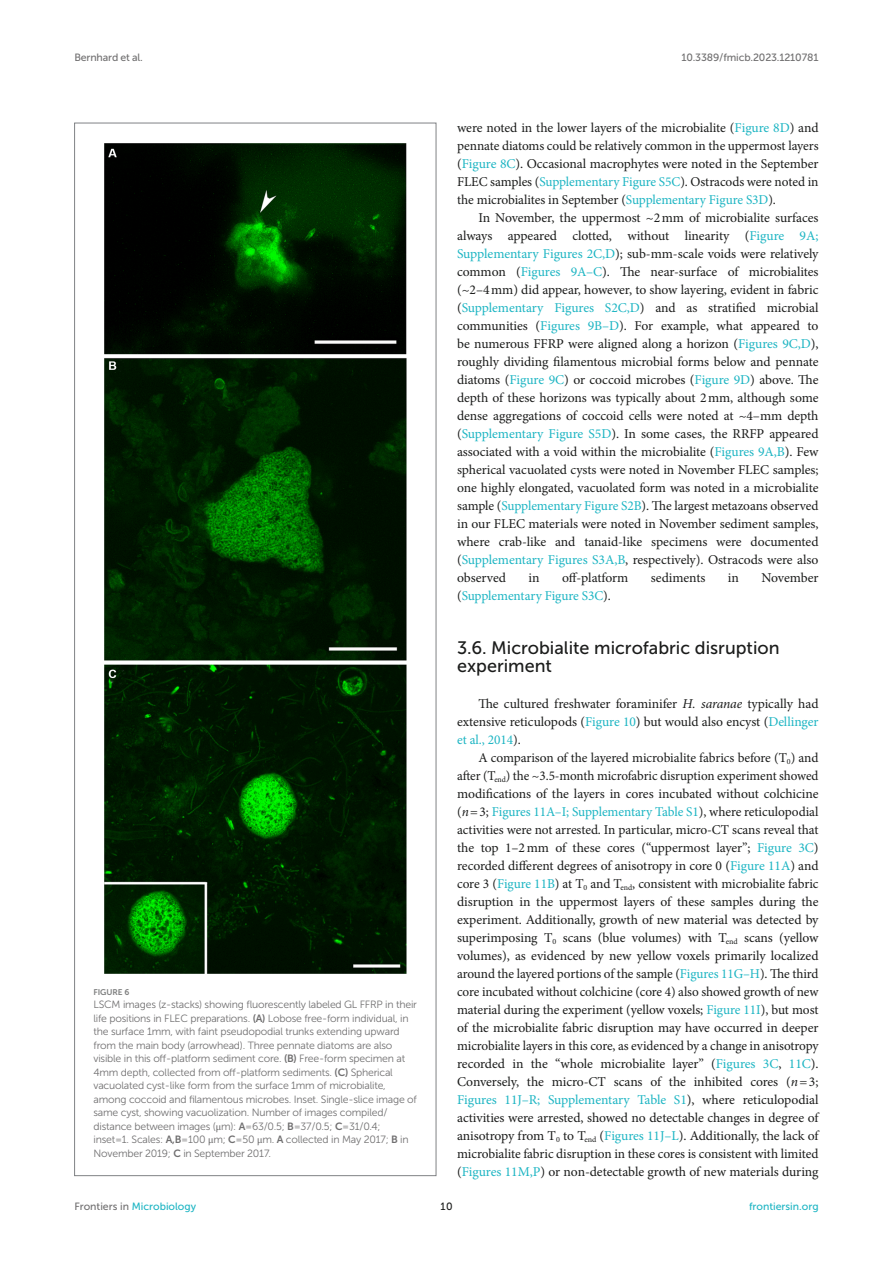
<style>
.page{position:relative;width:893px;height:1263px;background:#fff}
.page>*{position:absolute;margin:0;border:0;box-sizing:border-box;transform-origin:0 0}
.HEAD_2{font:18px/18px "Museo Sans 500";color:#1b1c1b}
.TEXT{font:13.5px/18px "Minion Pro";letter-spacing:-.005em;color:#1b1c1b;text-align:justify}
.TEXT_FLUSH{font:13.5px/18px "Minion Pro";letter-spacing:-.005em;color:#1b1c1b;text-align:justify}
.TEXT-2{font:13.5px "Minion Pro";letter-spacing:-.005em;color:#1db5c3}
.FIG_LEG{font:10.5px/13.5px "Museo Sans 300";letter-spacing:-.02em;color:#706f70}
.t1{font:10.5px "Museo Sans 500";letter-spacing:-.015em;color:#706f70}
.t2{font:10.5px "Museo Sans 500";color:#1db5c3}
.t3{font:10.5px "Museo Sans 500";color:#1b1c1b}
.FIG_HD{font:8.25px "Museo Sans 700";letter-spacing:-.01em;color:#7e7f7f}
.s1{font-family:"Museo Sans 700"}
.s2{font-family:"STIX General"}
.s3{color:#1db5c3}
.s4{color:#1b1c1b}
.s5{font-style:italic}
.s6{color:#706f70}
</style>
<div class="page">
<img style="left:104px;top:143px;width:303px;height:831px">
<p class="t1" style="left:74px;top:51px;width:70px">Bernhard et al.</p>
<p class="t1" style="left:681px;top:51px;width:139px">10.3389/fmicb.2023.1210781</p>
<p class="FIG_HD" style="left:94px;top:987px;width:37px">FIGURE 6</p>
<p class="FIG_LEG" style="left:94px;top:998px;width:325px">LSCM images (z-stacks) showing fluorescently labeled GL FFRP in their life positions in FLEC preparations. <span class="s1">(A)</span> Lobose free-form individual, in the surface 1 mm, with faint pseudopodial trunks extending upward from the main body (arrowhead). Three pennate diatoms are also visible in this off-platform sediment core. <span class="s1">(B)</span> Free-form specimen at<br>4 mm depth, collected from off-platform sediments. <span class="s1">(C)</span> Spherical vacuolated cyst-like form from the surface 1 mm of microbialite, among coccoid and filamentous microbes. Inset. Single-slice image of same cyst, showing vacuolization. Number of images compiled/ distance between images (<span class="s2">μ</span>m): <span class="s1">A</span> = 63/0.5; <span class="s1">B</span> = 37/0.5; <span class="s1">C</span> = 31/0.4;<br>inset = 1. Scales: <span class="s1">A,B</span> = 100 <span class="s2">μ</span>m; <span class="s1">C</span> = 50 <span class="s2">μ</span>m. <span class="s1">A</span> collected in May 2017; <span class="s1">B</span> in November 2019; <span class="s1">C</span> in September 2017.</p>
<p class="TEXT" style="left:457px;top:119px;width:363px">were noted in the lower layers of the microbialite (<span class="s3">Figure 8D</span>) and pennate diatoms could be relatively common in the uppermost layers (<span class="s3">Figure 8C</span>). Occasional macrophytes were noted in the September FLEC samples (<span class="s3">Supplementary Figure S5C</span>). Ostracods were noted in the microbialites in September (<span class="s3">Supplementary Figure S3D</span>).</p>
<p class="TEXT" style="left:457px;top:209px;width:363px;text-indent:21px">In November, the uppermost ~2mm of microbialite surfaces always appeared clotted, without linearity (<span class="s3">Figure 9A; Supplementary Figures 2C,D</span>); sub-mm-scale voids were relatively common (<span class="s3">Figures 9A–C</span>). The near-surface of microbialites (~2–4mm) did appear, however, to show layering, evident in fabric (<span class="s3">Supplementary Figures S2C,D</span>) and as stratified microbial communities (<span class="s3">Figures 9B–D</span>). For example, what appeared to be numerous FFRP were aligned along a horizon (<span class="s3">Figures 9C,D</span>), roughly dividing filamentous microbial forms below and pennate diatoms (<span class="s3">Figure 9C</span>) or coccoid microbes (<span class="s3">Figure 9D</span>) above. The depth of these horizons was typically about 2mm, although some dense aggregations of coccoid cells were noted at ~4–mm depth (<span class="s3">Supplementary Figure S5D</span>). In some cases, the RRFP appeared associated with a void within the microbialite (<span class="s3">Figures 9A,B</span>). Few spherical vacuolated cysts were noted in November FLEC samples; one highly elongated, vacuolated form was noted in a microbialite sample (<span class="s3">Supplementary Figure S2B</span>). The largest metazoans observed in our FLEC materials were noted in November sediment samples, where crab-like and tanaid-like specimens were documented (<span class="s3">Supplementary Figures S3A,B</span>, respectively). Ostracods were also observed</p>
<p class="TEXT" style="left:529px;top:569px;width:13px">in</p>
<p class="TEXT" style="left:562px;top:569px;width:68px">off-platform</p>
<p class="TEXT" style="left:651px;top:569px;width:56px">sediments</p>
<p class="TEXT" style="left:728px;top:569px;width:13px">in</p>
<p class="TEXT" style="left:762px;top:569px;width:58px">November</p>
<p class="TEXT-2" style="left:457px;top:587px;width:155px"><span class="s4">(</span>Supplementary Figure S3C<span class="s4">).</span></p>
<p class="HEAD_2" style="left:457px;top:639px;width:324px">3.6. Microbialite microfabric disruption experiment</p>
<p class="TEXT_FLUSH" style="left:457px;top:695px;width:363px;text-indent:21px">The cultured freshwater foraminifer <span class="s5">H. saranae</span> typically had extensive reticulopods (<span class="s3">Figure 10</span>) but would also encyst (<span class="s3">Dellinger et al., 2014</span>).</p>
<p class="TEXT" style="left:457px;top:749px;width:363px;text-indent:21px">A comparison of the layered microbialite fabrics before (T<sub>0</sub>) and after (T<sub>end</sub>) the ~3.5-month microfabric disruption experiment showed modifications of the layers in cores incubated without colchicine (<span class="s5">n</span>=3; <span class="s3">Figures 11A–I; Supplementary Table S1</span>), where reticulopodial activities were not arrested. In particular, micro-CT scans reveal that the top 1–2mm of these cores (“uppermost layer”; <span class="s3">Figure 3C</span>) recorded different degrees of anisotropy in core 0 (<span class="s3">Figure 11A</span>) and core 3 (<span class="s3">Figure 11B</span>) at T<sub>0</sub> and T<sub>end</sub>, consistent with microbialite fabric disruption in the uppermost layers of these samples during the experiment. Additionally, growth of new material was detected by superimposing T<sub>0</sub> scans (blue volumes) with T<sub>end</sub> scans (yellow volumes), as evidenced by new yellow voxels primarily localized around the layered portions of the sample (<span class="s3">Figures 11G–H</span>). The third core incubated without colchicine (core 4) also showed growth of new material during the experiment (yellow voxels; <span class="s3">Figure 11I</span>), but most of the microbialite fabric disruption may have occurred in deeper microbialite layers in this core, as evidenced by a change in anisotropy recorded in the “whole microbialite layer” (<span class="s3">Figures 3C</span>, <span class="s3">11C</span>).<br>Conversely, the micro-CT scans of the inhibited cores (<span class="s5">n</span>=3; <span class="s3">Figures 11J–R; Supplementary Table S1</span>), where reticulopodial activities were arrested, showed no detectable changes in degree of anisotropy from T<sub>0</sub> to T<sub>end</sub> (<span class="s3">Figures 11J–L</span>). Additionally, the lack of microbialite fabric disruption in these cores is consistent with limited (<span class="s3">Figures 11M,P</span>) or non-detectable growth of new materials during</p>
<p class="t2" style="left:74px;top:1200px;width:123px"><span class="s6">Frontiers in</span> Microbiology</p>
<p class="t3" style="left:440px;top:1200px;width:14px">10</p>
<p class="t2" style="left:749px;top:1200px;width:71px">frontiersin.org</p>
</div>
